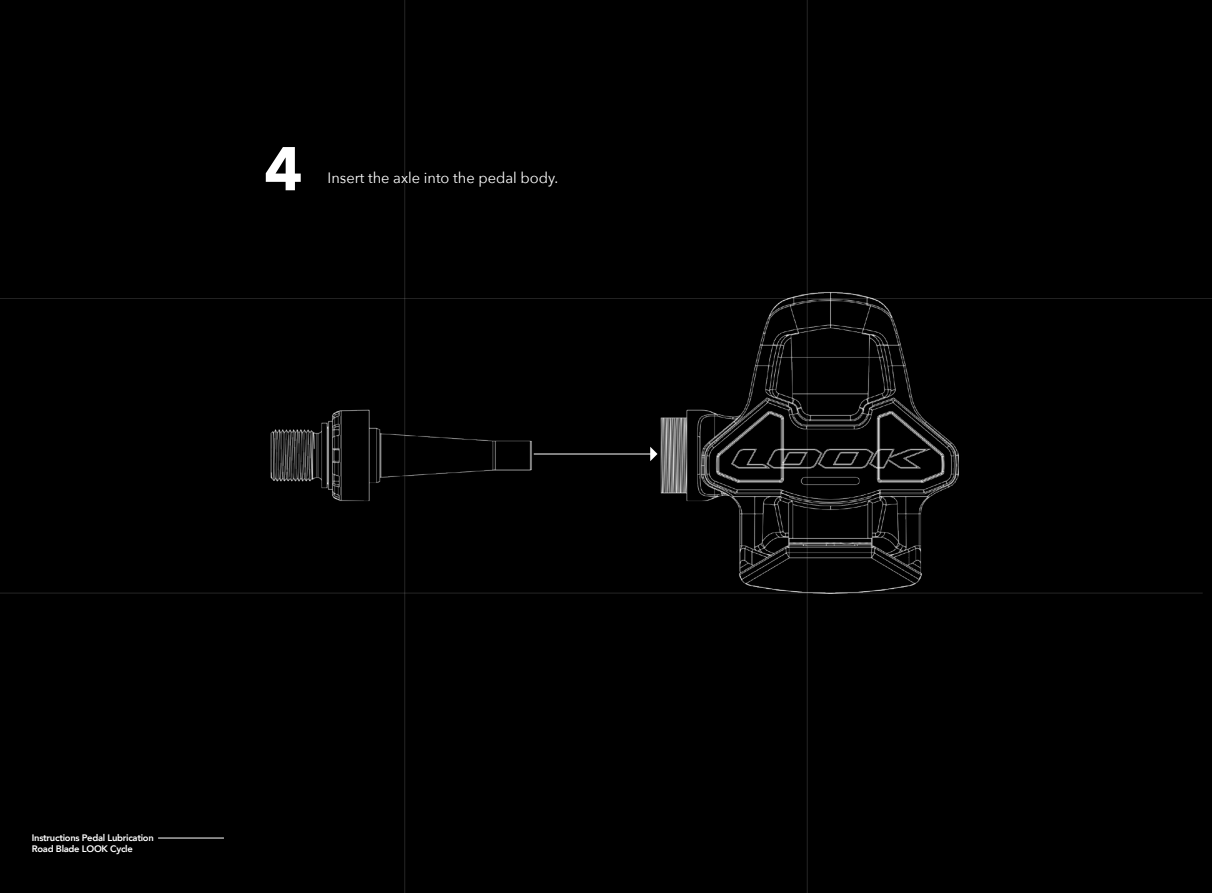
<style>
.page{position:relative;width:1212px;height:893px;background:#000}
.page>*{position:absolute;margin:0;border:0;box-sizing:border-box;transform-origin:0 0}
.t1{font:700 61.05px "Avenir Next";color:#fff}
.t2{font:15px "Avenir Next";color:#fff}
.t3{font:800 9.45px/11.2px "Avenir";letter-spacing:-.03em;color:#fff}
</style>
<div class="page">
<hr style="left:0;top:298px;width:1212px;height:1px;background:#fff">
<hr style="left:807px;top:0;width:1px;height:893px;background:#fff">
<hr style="left:404px;top:0;width:1px;height:893px;background:#fff">
<hr style="left:0;top:593px;width:1203px;height:1px;background:#fff">
<img style="left:648px;top:292px;width:310px;height:301px">
<img style="left:270px;top:292px;width:297px;height:301px">
<hr style="left:534px;top:454px;width:117px;height:1px;background:#fff">
<svg style="left:650px;top:447px;width:7px;height:14px"></svg>
<hr style="left:158px;top:838px;width:66px;height:1px;background:#fff">
<h1 class="t1" style="left:264px;top:116px;width:40px">4</h1>
<h2 class="t2" style="left:328px;top:165px;width:232px">Insert the axle into the pedal body.</h2>
<p class="t3" style="left:32px;top:832px;width:123px">Instructions Pedal Lubrication<br>Road Blade LOOK Cycle</p>
</div>
